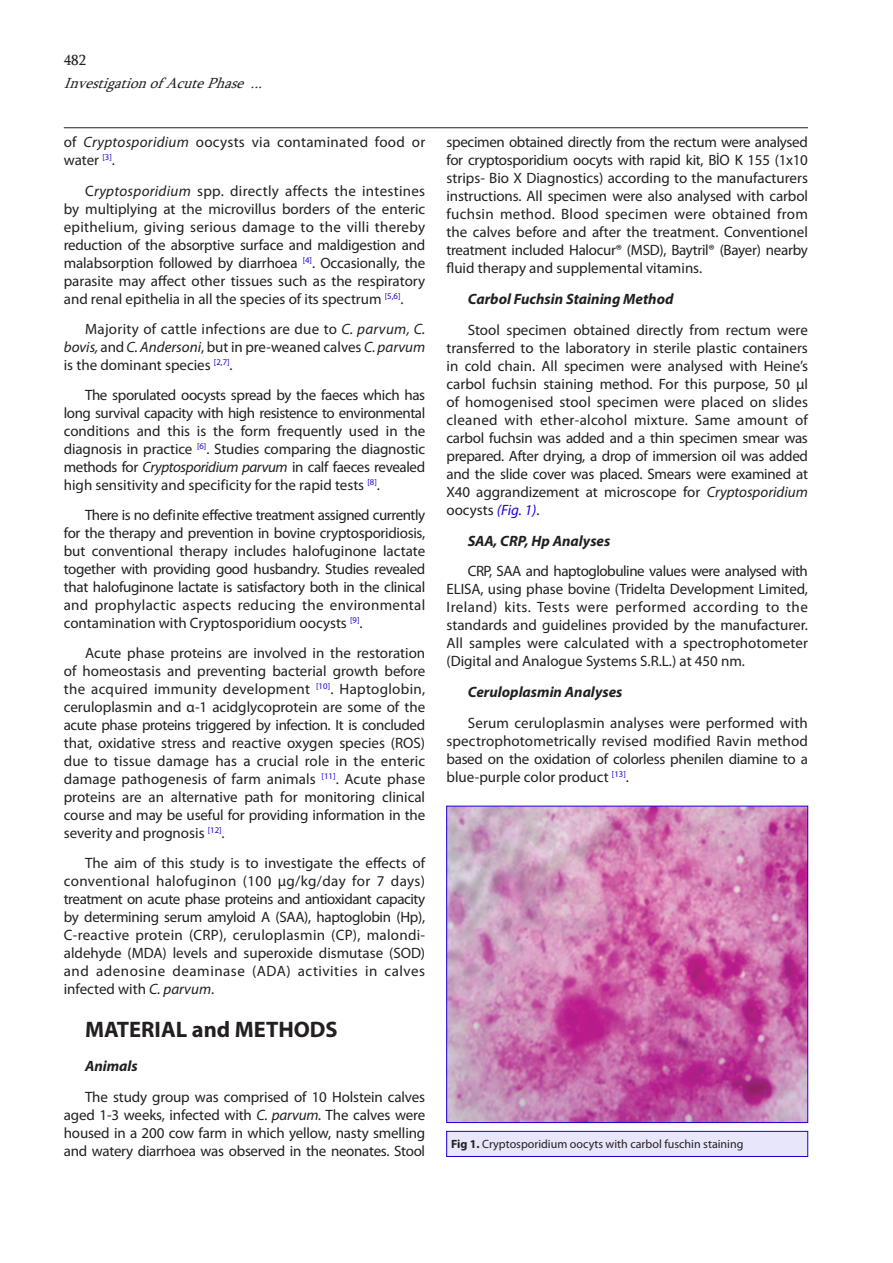
<style>
.page{position:relative;width:893px;height:1263px;background:#fff}
.page>*{position:absolute;margin:0;border:0;box-sizing:border-box;transform-origin:0 0}
.t1{font:700 22.5px "Myriad Pro";color:#231f20}
.t2{font:15px/18px "Myriad Pro";color:#231f20;text-align:justify}
.t3{font:italic 700 15px "Myriad Pro";color:#231f20}
.t4{font:15px/18px "Myriad Pro";letter-spacing:.02em;color:#231f20}
.t5{font:italic 15px "Sylfaen";color:#231f20}
.t6{font:15px "Sylfaen";color:#231f20}
.t7{font:12px "Myriad Pro";color:#231f20}
.s1{font-style:italic}
.s2{font-style:italic;color:#1c00da}
.s3{font-weight:700}
</style>
<div class="page">
<hr style="left:64px;top:127px;width:744px;height:1px;background:#231f20">
<img style="left:448px;top:808px;width:358px;height:313px">
<div style="left:446px;top:806px;width:362px;height:317px;border:1px solid #1c00da"></div>
<div style="left:447px;top:1131px;width:361px;height:25px;background:#e8e6fb"></div>
<div style="left:446px;top:1131px;width:362px;height:26px;border:1px solid #1c00da"></div>
<p class="t6" style="left:64px;top:50px;width:24px">482</p>
<p class="t5" style="left:64px;top:73px;width:207px">InvestigationofAcutePhase...</p>
<p class="t4" style="left:64px;top:133px;width:363px">of <span class="s1">Cryptosporidium</span> oocysts via contaminated food or water <sup>[3]</sup>.</p>
<p class="t2" style="left:64px;top:181px;width:363px;text-indent:21px">C<span class="s1">ryptosporidium</span> spp. directly affects the intestines by multiplying at the microvillus borders of the enteric epithelium, giving serious damage to the villi thereby reduction of the absorptive surface and maldigestion and malabsorption followed by diarrhoea <sup>[4]</sup>. Occasionally, the parasite may affect other tissues such as the respiratory and renal epithelia in all the species of its spectrum <sup>[5,6]</sup>.</p>
<p class="t2" style="left:64px;top:320px;width:363px;text-indent:21px">Majority of cattle infections are due to <span class="s1">C. parvum, C. bovis,</span> and <span class="s1">C. Andersoni</span>, but in pre-weaned calves <span class="s1">C. parvum </span>is the dominant species <sup>[2,7]</sup>.</p>
<p class="t2" style="left:64px;top:386px;width:363px;text-indent:21px">The sporulated oocysts spread by the faeces which has long survival capacity with high resistence to environmental conditions and this is the form frequently used in the diagnosis in practice <sup>[6]</sup>. Studies comparing the diagnostic methods for <span class="s1">Cryptosporidium parvum</span> in calf faeces revealed high sensitivity and specificity for the rapid tests <sup>[8]</sup>.</p>
<p class="t2" style="left:64px;top:506px;width:363px;text-indent:21px">There is no definite effective treatment assigned currently for the therapy and prevention in bovine cryptosporidiosis, but conventional therapy includes halofuginone lactate together with providing good husbandry. Studies revealed that halofuginone lactate is satisfactory both in the clinical and prophylactic aspects reducing the environmental contamination with Cryptosporidium oocysts <sup>[9]</sup>.</p>
<p class="t2" style="left:64px;top:644px;width:363px;text-indent:21px">Acute phase proteins are involved in the restoration of homeostasis and preventing bacterial growth before the acquired immunity development <sup>[10]</sup>. Haptoglobin, ceruloplasmin and α-1 acidglycoprotein are some of the acute phase proteins triggered by infection. It is concluded that, oxidative stress and reactive oxygen species (ROS) due to tissue damage has a crucial role in the enteric damage pathogenesis of farm animals <sup>[11]</sup>. Acute phase proteins are an alternative path for monitoring clinical course and may be useful for providing information in the severity and prognosis <sup>[12]</sup>.</p>
<p class="t2" style="left:64px;top:854px;width:363px;text-indent:21px">The aim of this study is to investigate the effects of conventional halofuginon (100 µg/kg/day for 7 days) treatment on acute phase proteins and antioxidant capacity by determining serum amyloid A (SAA), haptoglobin (Hp), C-reactive protein (CRP), ceruloplasmin (CP), malondi&shy;aldehyde (MDA) levels and superoxide dismutase (SOD) and adenosine deaminase (ADA) activities in calves infected with <span class="s1">C. parvum</span>.</p>
<h1 class="t1" style="left:85px;top:1015px;width:254px">MATERIAL and METHODS</h1>
<p class="t3" style="left:85px;top:1057px;width:54px">Animals</p>
<p class="t2" style="left:64px;top:1087px;width:363px;text-indent:21px">The study group was comprised of 10 Holstein calves aged 1-3 weeks, infected with <span class="s1">C. parvum.</span> The calves were housed in a 200 cow farm in which yellow, nasty smelling and watery diarrhoea was observed in the neonates. Stool</p>
<p class="t2" style="left:446px;top:133px;width:363px">specimen obtained directly from the rectum were analysed for cryptosporidium oocyts with rapid kit, BİO K 155 (1x10 strips- Bio X Diagnostics) according to the manufacturers instructions. All specimen were also analysed with carbol fuchsin method. Blood specimen were obtained from the calves before and after the treatment. Conventionel treatment included Halocur® (MSD), Baytril® (Bayer) nearby fluid therapy and supplemental vitamins.</p>
<p class="t3" style="left:468px;top:289px;width:207px">Carbol Fuchsin Staining Method</p>
<p class="t2" style="left:446px;top:321px;width:363px;text-indent:21px">Stool specimen obtained directly from rectum were transferred to the laboratory in sterile plastic containers in cold chain. All specimen were analysed with Heine’s carbol fuchsin staining method. For this purpose, 50 μl of homogenised stool specimen were placed on slides cleaned with ether-alcohol mixture. Same amount of carbol fuchsin was added and a thin specimen smear was prepared. After drying, a drop of immersion oil was added and the slide cover was placed. Smears were examined at X40 aggrandizement at microscope for <span class="s1">Cryptosporidium </span>oocysts <span class="s2">(Fig. 1)</span>.</p>
<p class="t3" style="left:468px;top:531px;width:144px">SAA, CRP, Hp Analyses</p>
<p class="t2" style="left:446px;top:562px;width:363px;text-indent:21px">CRP, SAA and haptoglobuline values were analysed with ELISA, using phase bovine (Tridelta Development Limited, Ireland) kits. Tests were performed according to the standards and guidelines provided by the manufacturer.<br>All samples were calculated with a spectrophotometer (Digital and Analogue Systems S.R.L.) at 450 nm.</p>
<p class="t3" style="left:468px;top:682px;width:156px">Ceruloplasmin Analyses</p>
<p class="t2" style="left:446px;top:714px;width:363px;text-indent:21px">Serum ceruloplasmin analyses were performed with spectrophotometrically revised modified Ravin method based on the oxidation of colorless phenilen diamine to a blue-purple color product <sup>[13]</sup>.</p>
<p class="t7" style="left:451px;top:1137px;width:294px"><span class="s3">Fig 1.</span> Cryptosporidium oocyts with carbol fuschin staining</p>
</div>
